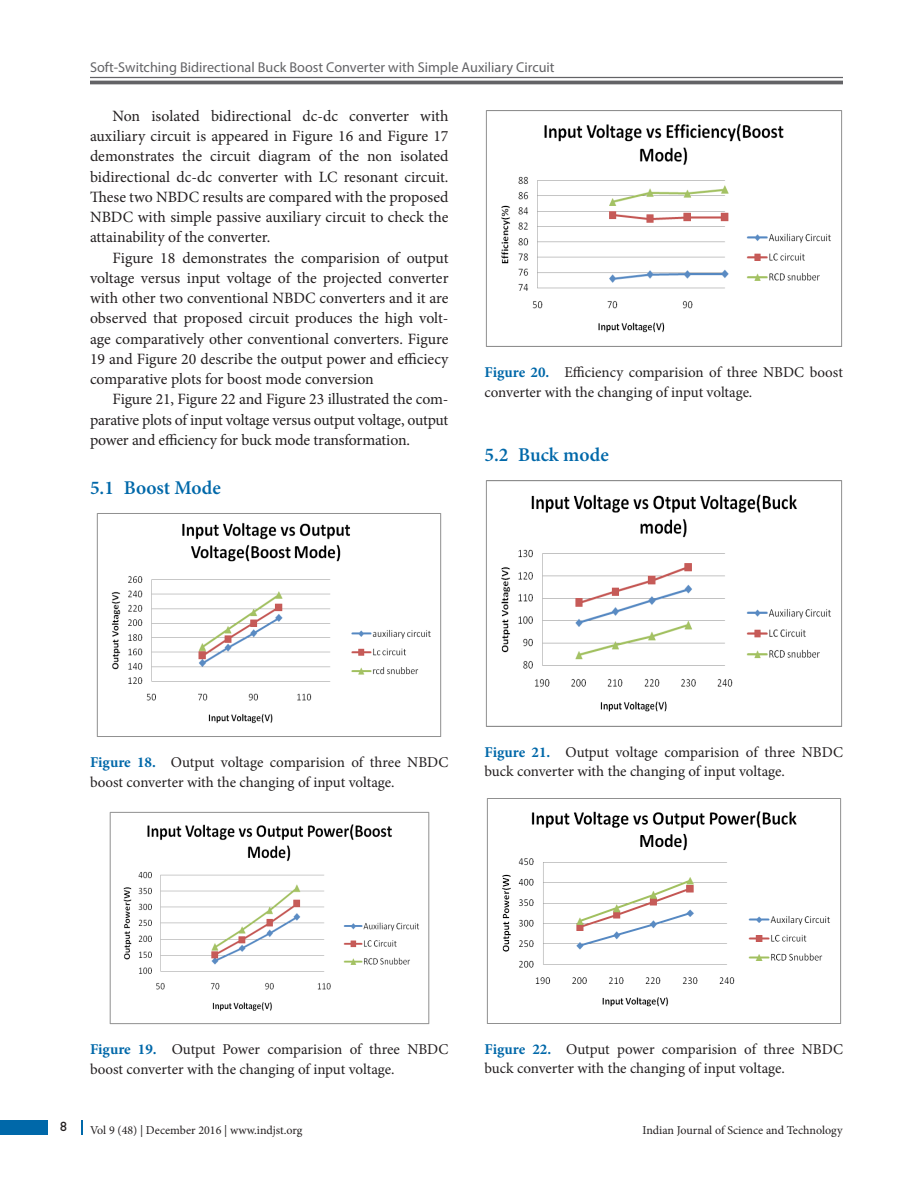
<style>
.page{position:relative;width:918px;height:1188px;background:#fff}
.page>*{position:absolute;margin:0;border:0;box-sizing:border-box;transform-origin:0 0}
.t1{font:600 19.5px "Minion Pro";letter-spacing:.005em;color:#0068a9}
.Text_Ind{font:15.75px/20.2px "Minion Pro";letter-spacing:-.005em;color:#231f20;text-align:justify}
.Fig_cap{font:15px/19.5px "Minion Pro";letter-spacing:-.005em;color:#231f20}
.t2{font:14.25px "Myriad Pro";color:#636366}
.t3{font:13.5px "Gill Sans";color:#231f20}
.t4{font:12px "Minion Pro";color:#231f20}
.s1{font-weight:700;color:#0068a9}
</style>
<div class="page">
<div style="left:0;top:1120px;width:47px;height:15px;background:#0068a9"></div>
<svg style="left:81px;top:1120px;width:1px;height:15px"></svg>
<hr style="left:90px;top:77px;width:753px;height:1px;background:#636366">
<hr style="left:90px;top:81px;width:753px;height:3px;background:#636366">
<img style="left:97px;top:513px;width:345px;height:224px">
<img style="left:109px;top:811px;width:320px;height:214px">
<img style="left:485px;top:110px;width:357px;height:237px">
<img style="left:485px;top:480px;width:357px;height:247px">
<img style="left:486px;top:798px;width:355px;height:226px">
<p class="t2" style="left:90px;top:59px;width:466px">Soft-Switching Bidirectional Buck Boost Converter with Simple Auxiliary Circuit</p>
<p class="Text_Ind" style="left:90px;top:106px;width:360px;text-indent:22px">Non isolated bidirectional dc-dc converter with auxiliary circuit is appeared in Figure 16 and Figure 17 demonstrates the circuit diagram of the non isolated bidirectional dc-dc converter with LC resonant circuit.<br>These two NBDC results are compared with the proposed NBDC with simple passive auxiliary circuit to check the attainability of the converter.</p>
<p class="Text_Ind" style="left:90px;top:248px;width:360px;text-indent:22px">Figure 18 demonstrates the comparision of output voltage versus input voltage of the projected converter with other two conventional NBDC converters and it are observed that proposed circuit produces the high volt&shy;age comparatively other conventional converters. Figure 19 and Figure 20 describe the output power and efficiecy comparative plots for boost mode conversion</p>
<p class="Text_Ind" style="left:90px;top:389px;width:360px;text-indent:22px">Figure 21, Figure 22 and Figure 23 illustrated the com&shy;parative plots of input voltage versus output voltage, output power and efficiency for buck mode transformation.</p>
<h2 class="t1" style="left:90px;top:475px;width:132px">5.1 Boost Mode</h2>
<p class="Fig_cap" style="left:484px;top:363px;width:360px"><span class="s1">Figure 20.</span> Efficiency comparision of three NBDC boost converter with the changing of input voltage.</p>
<h2 class="t1" style="left:484px;top:441px;width:126px">5.2 Buck mode</h2>
<p class="Fig_cap" style="left:90px;top:753px;width:360px"><span class="s1">Figure 18.</span> Output voltage comparision of three NBDC boost converter with the changing of input voltage.</p>
<p class="Fig_cap" style="left:484px;top:742px;width:360px"><span class="s1">Figure 21.</span> Output voltage comparision of three NBDC buck converter with the changing of input voltage.</p>
<p class="Fig_cap" style="left:90px;top:1040px;width:360px"><span class="s1">Figure 19.</span> Output Power comparision of three NBDC boost converter with the changing of input voltage.</p>
<p class="Fig_cap" style="left:484px;top:1039px;width:360px"><span class="s1">Figure 22.</span> Output power comparision of three NBDC buck converter with the changing of input voltage.</p>
<p class="t3" style="left:60px;top:1119px;width:8px">8</p>
<p class="t4" style="left:90px;top:1123px;width:214px">Vol 9 (48) | December 2016 | www.indjst.org</p>
<p class="t4" style="left:642px;top:1123px;width:202px">Indian Journal of Science and Technology</p>
</div>
